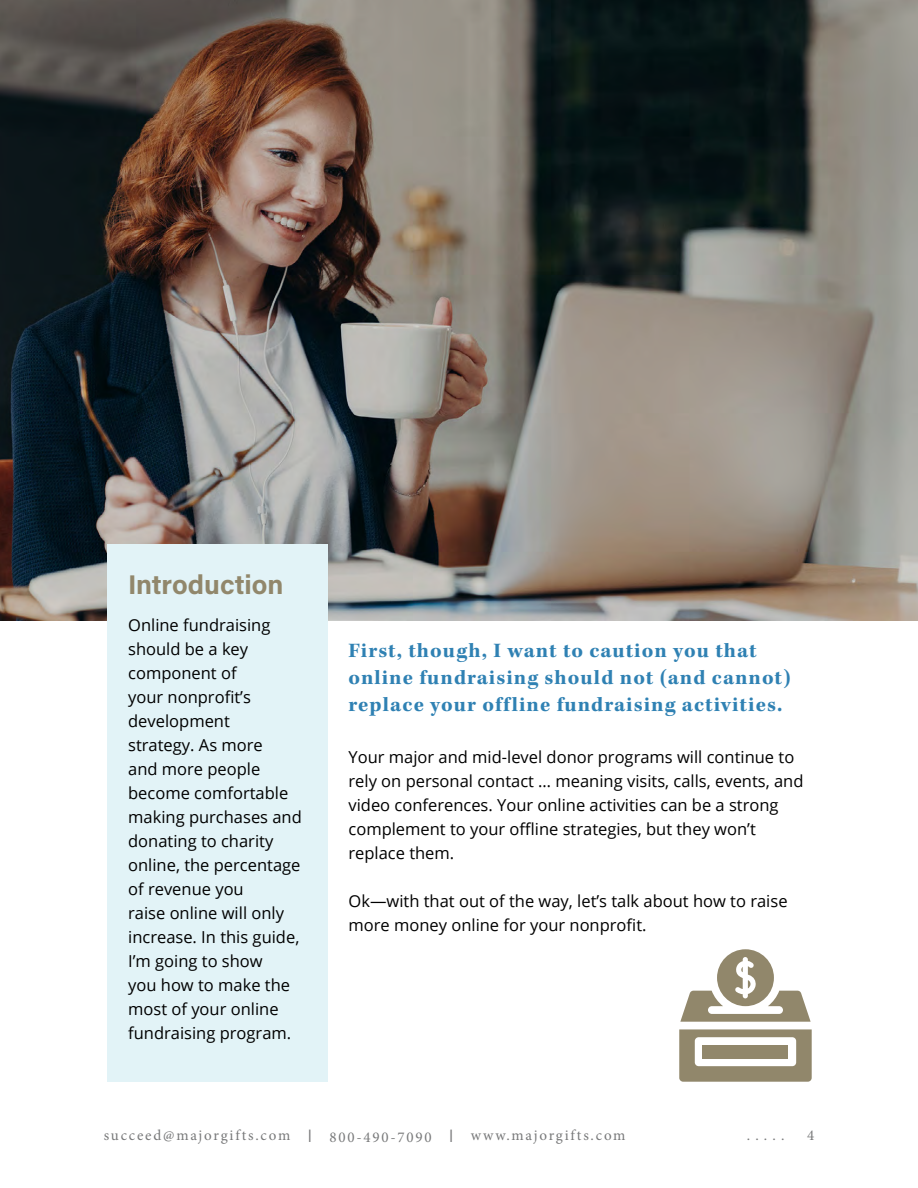
<style>
.page{position:relative;width:918px;height:1188px;background:#fff}
.page>*{position:absolute;margin:0;border:0;box-sizing:border-box;transform-origin:0 0}
.t1{font:700 27px "Acumin Pro";color:#91876b}
.t2{font:700 21px/27px "Kepler Std";letter-spacing:.05em;color:#2f81b3}
.t3{font:16.5px/24px "Open Sans";color:#000}
.t4{font:15px "Minion Pro";letter-spacing:.12em;color:#78797a}
.s1{font-family:"Open Sans";font-size:17.25px}
</style>
<div class="page">
<img style="left:0;top:0;width:918px;height:620px">
<div style="left:107px;top:544px;width:220px;height:538px;background:#e2f3f7"></div>
<svg style="left:679px;top:1029px;width:133px;height:53px"></svg>
<div style="left:703px;top:1045px;width:85px;height:13px;background:#91876b"></div>
<svg style="left:680px;top:949px;width:131px;height:73px"></svg>
<h1 class="t1" style="left:128px;top:566px;width:157px">Introduction</h1>
<p class="t3" style="left:128px;top:612px;width:175px">Online fundraising should be a key component of<br>your nonprofit’s development<br>strategy. As more<br>and more people become comfortable making purchases and donating to charity online, the percentage of revenue you<br>raise online will only increase. In this guide,<br>I’m going to show<br>you how to make the most of your online fundraising program.</p>
<p class="t2" style="left:349px;top:637px;width:444px">First, though, I want to caution you that online fundraising should not (and cannot) replace your offline fundraising activities.</p>
<p class="t3" style="left:349px;top:745px;width:457px">Your major and mid-level donor programs will continue to rely on personal contact … meaning visits, calls, events, and video conferences. Your online activities can be a strong complement to your offline strategies, but they won’t replace them.</p>
<p class="t3" style="left:349px;top:889px;width:441px">Ok—with that out of the way, let’s talk about how to raise more money online for your nonprofit.</p>
<p class="t4" style="left:104px;top:1125px;width:523px">succeed@majorgifts.com <span class="s1">I</span> 800-490-7090 <span class="s1">I</span> www.majorgifts.com</p>
<p class="t4" style="left:747px;top:1125px;width:39px">. . . . .</p>
<p class="t4" style="left:807px;top:1125px;width:9px">4</p>
</div>
